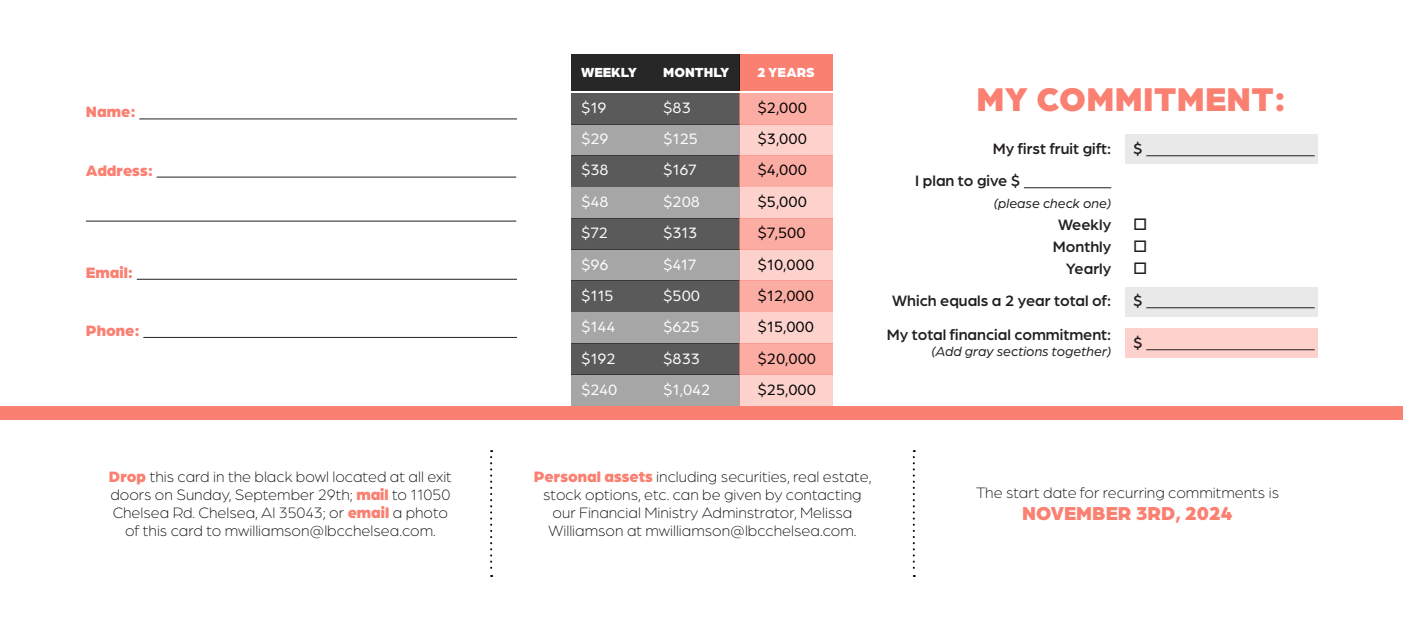
<style>
.page{position:relative;width:1404px;height:630px;background:#fff}
.page>*{position:absolute;margin:0;border:0;box-sizing:border-box;transform-origin:0 0}
.t1{font:900 35.2px "Arboria";letter-spacing:.01em;color:#fa8072}
.t2{font:900 20px "Arboria";color:#fa8072}
.t3{font:300 16px/18px "Arboria";color:#000;text-align:center}
.t4{font:500 16px "Arboria";color:#231f20}
.t5{font:16px "Arboria";color:#fff}
.t6{font:16px "Arboria";color:#000}
.t7{font:900 16px "Arboria";color:#fa8072}
.t8{font:italic 14px "Arboria";color:#231f20}
.t9{font:900 14px "Arboria";color:#fff}
.s1{font-weight:900;color:#fa8072}
</style>
<div class="page">
<div style="left:0;top:406px;width:1403px;height:13px;background:#fa8072"></div>
<hr style="left:139px;top:119px;width:378px;height:1px;background:#231f20">
<hr style="left:137px;top:279px;width:380px;height:1px;background:#231f20">
<hr style="left:143px;top:337px;width:374px;height:1px;background:#231f20">
<hr style="left:157px;top:177px;width:359px;height:1px;background:#231f20">
<hr style="left:86px;top:221px;width:430px;height:1px;background:#231f20">
<div style="left:1125px;top:134px;width:193px;height:29px;background:#e9e9e9"></div>
<div style="left:1125px;top:287px;width:193px;height:29px;background:#e9e9e9"></div>
<div style="left:1125px;top:328px;width:193px;height:30px;background:#fdd2cd"></div>
<hr style="left:1024px;top:187px;width:87px;height:1px;background:#231f20">
<hr style="left:1146px;top:155px;width:169px;height:1px;background:#231f20">
<hr style="left:1146px;top:307px;width:169px;height:1px;background:#231f20">
<hr style="left:1146px;top:349px;width:169px;height:1px;background:#231f20">
<div style="left:571px;top:93px;width:168px;height:31px;background:#5a5a5a"></div>
<div style="left:739px;top:93px;width:94px;height:31px;background:#fbaca3"></div>
<div style="left:571px;top:124px;width:168px;height:32px;background:#a6a6a6"></div>
<div style="left:739px;top:124px;width:94px;height:32px;background:#fdd2cd"></div>
<div style="left:571px;top:156px;width:168px;height:31px;background:#5a5a5a"></div>
<div style="left:739px;top:156px;width:94px;height:31px;background:#fbaca3"></div>
<div style="left:571px;top:187px;width:168px;height:31px;background:#a6a6a6"></div>
<div style="left:739px;top:187px;width:94px;height:31px;background:#fdd2cd"></div>
<div style="left:571px;top:218px;width:168px;height:32px;background:#5a5a5a"></div>
<div style="left:739px;top:218px;width:94px;height:32px;background:#fbaca3"></div>
<div style="left:571px;top:250px;width:168px;height:31px;background:#a6a6a6"></div>
<div style="left:739px;top:250px;width:94px;height:31px;background:#fdd2cd"></div>
<div style="left:571px;top:281px;width:168px;height:31px;background:#5a5a5a"></div>
<div style="left:739px;top:281px;width:94px;height:31px;background:#fbaca3"></div>
<div style="left:571px;top:312px;width:168px;height:31px;background:#a6a6a6"></div>
<div style="left:739px;top:312px;width:94px;height:31px;background:#fdd2cd"></div>
<div style="left:571px;top:375px;width:168px;height:31px;background:#a6a6a6"></div>
<div style="left:739px;top:375px;width:94px;height:31px;background:#fdd2cd"></div>
<div style="left:571px;top:343px;width:168px;height:32px;background:#5a5a5a"></div>
<div style="left:739px;top:343px;width:94px;height:32px;background:#fbaca3"></div>
<div style="left:739px;top:54px;width:94px;height:37px;background:#fa8072"></div>
<div style="left:571px;top:54px;width:168px;height:37px;background:#272727"></div>
<svg style="left:490px;top:450px;width:2px;height:127px"></svg>
<svg style="left:913px;top:450px;width:2px;height:127px"></svg>
<p class="t7" style="left:86px;top:100px;width:51px">Name:</p>
<p class="t7" style="left:86px;top:159px;width:69px">Address:</p>
<p class="t7" style="left:86px;top:261px;width:49px">Email:</p>
<p class="t7" style="left:86px;top:319px;width:55px">Phone:</p>
<p class="t9" style="left:581px;top:62px;width:57px">WEEKLY</p>
<p class="t5" style="left:581px;top:97px;width:27px">$19</p>
<p class="t5" style="left:581px;top:128px;width:29px">$29</p>
<p class="t5" style="left:581px;top:160px;width:29px">$38</p>
<p class="t5" style="left:581px;top:191px;width:29px">$48</p>
<p class="t5" style="left:581px;top:222px;width:28px">$72</p>
<p class="t5" style="left:581px;top:254px;width:29px">$96</p>
<p class="t5" style="left:581px;top:285px;width:34px">$115</p>
<p class="t5" style="left:581px;top:317px;width:36px">$144</p>
<p class="t5" style="left:581px;top:348px;width:36px">$192</p>
<p class="t5" style="left:581px;top:379px;width:38px">$240</p>
<p class="t9" style="left:663px;top:62px;width:68px">MONTHLY</p>
<p class="t5" style="left:663px;top:97px;width:29px">$83</p>
<p class="t5" style="left:663px;top:128px;width:36px">$125</p>
<p class="t5" style="left:663px;top:160px;width:35px">$167</p>
<p class="t5" style="left:663px;top:191px;width:38px">$208</p>
<p class="t5" style="left:663px;top:222px;width:35px">$313</p>
<p class="t5" style="left:663px;top:254px;width:35px">$417</p>
<p class="t5" style="left:663px;top:285px;width:38px">$500</p>
<p class="t5" style="left:663px;top:317px;width:38px">$625</p>
<p class="t5" style="left:663px;top:348px;width:38px">$833</p>
<p class="t5" style="left:663px;top:379px;width:49px">$1,042</p>
<p class="t9" style="left:757px;top:62px;width:59px">2 YEARS</p>
<p class="t6" style="left:757px;top:97px;width:51px">$2,000</p>
<p class="t6" style="left:757px;top:128px;width:51px">$3,000</p>
<p class="t6" style="left:757px;top:160px;width:51px">$4,000</p>
<p class="t6" style="left:757px;top:191px;width:51px">$5,000</p>
<p class="t6" style="left:757px;top:222px;width:50px">$7,500</p>
<p class="t6" style="left:757px;top:254px;width:58px">$10,000</p>
<p class="t6" style="left:757px;top:285px;width:58px">$12,000</p>
<p class="t6" style="left:757px;top:317px;width:58px">$15,000</p>
<p class="t6" style="left:757px;top:348px;width:60px">$20,000</p>
<p class="t6" style="left:757px;top:379px;width:60px">$25,000</p>
<p class="t1" style="left:976px;top:74px;width:311px">MY COMMITMENT:</p>
<p class="t4" style="left:993px;top:138px;width:120px">My first fruit gift:</p>
<p class="t4" style="left:915px;top:170px;width:107px">I plan to give $</p>
<p class="t8" style="left:994px;top:194px;width:119px">(please check one)</p>
<p class="t4" style="left:1058px;top:214px;width:55px">Weekly</p>
<p class="t4" style="left:1053px;top:236px;width:60px">Monthly</p>
<p class="t4" style="left:1066px;top:258px;width:47px">Yearly</p>
<p class="t4" style="left:892px;top:290px;width:221px">Which equals a 2 year total of:</p>
<p class="t4" style="left:887px;top:324px;width:226px">My total financial commitment:</p>
<p class="t8" style="left:932px;top:342px;width:181px">(Add gray sections together)</p>
<p class="t4" style="left:1133px;top:138px;width:11px">$</p>
<p class="t4" style="left:1133px;top:290px;width:11px">$</p>
<p class="t4" style="left:1133px;top:332px;width:11px">$</p>
<p class="t3" style="left:109px;top:467px;width:344px"><span class="s1">Drop</span> this card in the black bowl located at all exit doors on Sunday, September 29th; <span class="s1">mail</span> to 11050<br>Chelsea Rd. Chelsea, Al 35043; or <span class="s1">email</span> a photo of this card to mwilliamson@lbcchelsea.com.</p>
<p class="t3" style="left:534px;top:467px;width:339px"><span class="s1">Personal assets</span> including securities, real estate, stock options, etc. can be given by contacting our Financial Ministry Adminstrator, Melissa Williamson at mwilliamson@lbcchelsea.com.</p>
<p class="t3" style="left:976px;top:483px;width:305px">The start date for recurring commitments is</p>
<p class="t2" style="left:1022px;top:499px;width:212px">NOVEMBER 3RD, 2024</p>
</div>
